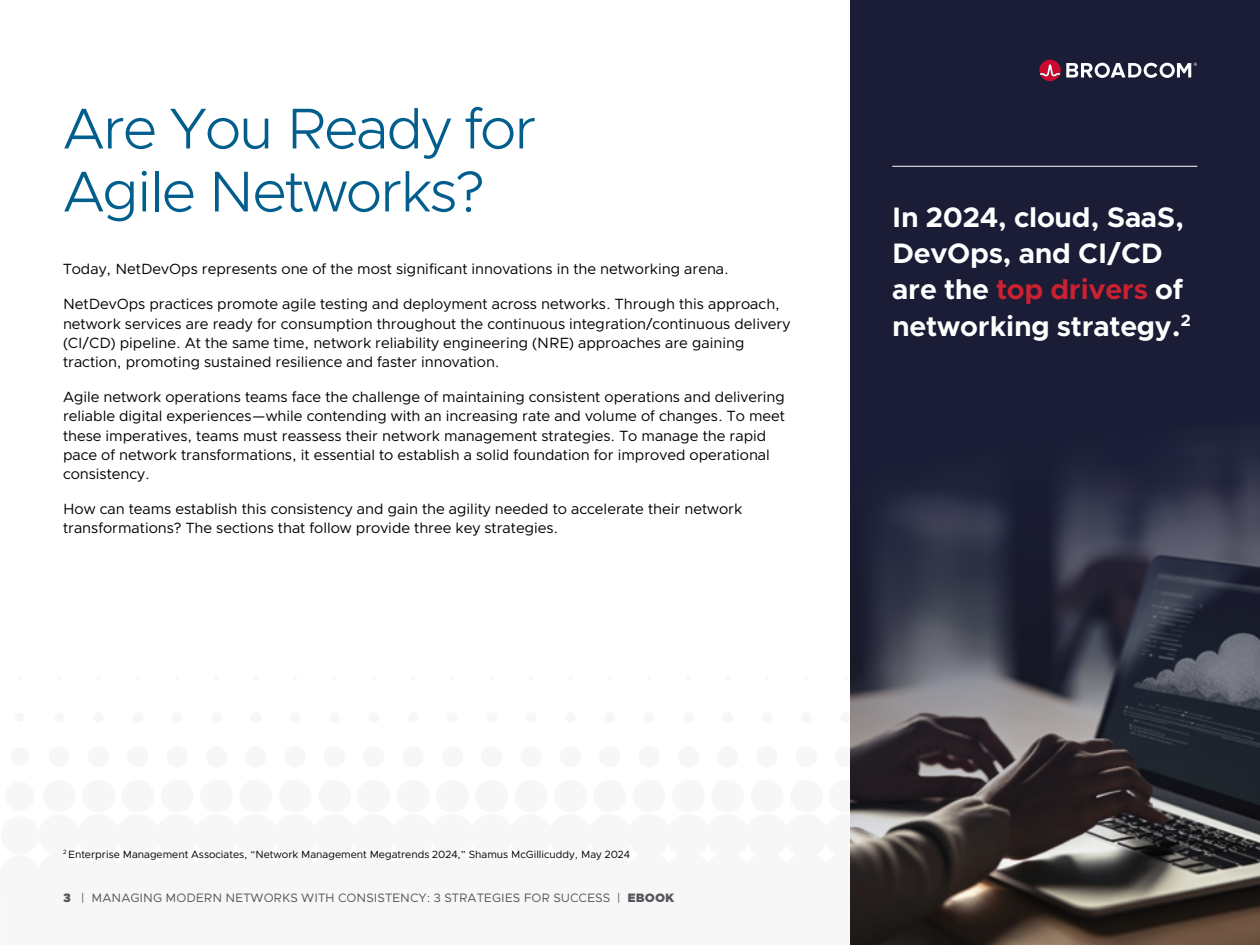
<style>
.page{position:relative;width:1260px;height:945px;background:#fff}
.page>*{position:absolute;margin:0;border:0;box-sizing:border-box;transform-origin:0 0}
.t1{font:300 57.75px/63px "Metropolis";letter-spacing:-.03em;color:#025e8c}
.t2{font:700 28.35px/36.4px "Metropolis";letter-spacing:-.01em;color:#fff}
.t3{font:14.88px/19.2px "Metropolis";color:#000}
.t4{font:12.25px "Metropolis";color:#53565a}
.t5{font:10.5px "Metropolis";color:#000}
.s1{color:#cc2130}
.s2{font-weight:900}
</style>
<div class="page">
<div style="left:840px;top:712px;width:11px;height:11px;background:#f7f7f7;border-radius:50%"></div>
<div style="left:801px;top:712px;width:11px;height:11px;background:#f7f7f7;border-radius:50%"></div>
<div style="left:762px;top:712px;width:10px;height:11px;background:#f7f7f7;border-radius:50%"></div>
<div style="left:722px;top:712px;width:11px;height:11px;background:#f7f7f7;border-radius:50%"></div>
<div style="left:683px;top:712px;width:11px;height:11px;background:#f7f7f7;border-radius:50%"></div>
<div style="left:644px;top:712px;width:10px;height:11px;background:#f7f7f7;border-radius:50%"></div>
<div style="left:604px;top:712px;width:11px;height:11px;background:#f7f7f7;border-radius:50%"></div>
<div style="left:565px;top:712px;width:11px;height:11px;background:#f7f7f7;border-radius:50%"></div>
<div style="left:526px;top:712px;width:10px;height:11px;background:#f7f7f7;border-radius:50%"></div>
<div style="left:486px;top:712px;width:11px;height:11px;background:#f7f7f7;border-radius:50%"></div>
<div style="left:447px;top:712px;width:11px;height:11px;background:#f7f7f7;border-radius:50%"></div>
<div style="left:408px;top:712px;width:10px;height:11px;background:#f7f7f7;border-radius:50%"></div>
<div style="left:368px;top:712px;width:11px;height:11px;background:#f7f7f7;border-radius:50%"></div>
<div style="left:329px;top:712px;width:11px;height:11px;background:#f7f7f7;border-radius:50%"></div>
<div style="left:290px;top:712px;width:10px;height:11px;background:#f7f7f7;border-radius:50%"></div>
<div style="left:250px;top:712px;width:11px;height:11px;background:#f7f7f7;border-radius:50%"></div>
<div style="left:211px;top:712px;width:11px;height:11px;background:#f7f7f7;border-radius:50%"></div>
<div style="left:172px;top:712px;width:11px;height:11px;background:#f7f7f7;border-radius:50%"></div>
<div style="left:132px;top:712px;width:11px;height:11px;background:#f7f7f7;border-radius:50%"></div>
<div style="left:93px;top:712px;width:11px;height:11px;background:#f7f7f7;border-radius:50%"></div>
<div style="left:88px;top:746px;width:21px;height:21px;background:#f7f7f7;border-radius:10px"></div>
<div style="left:829px;top:780px;width:33px;height:33px;background:#f7f7f7;border-radius:50%"></div>
<div style="left:790px;top:780px;width:33px;height:33px;background:#f7f7f7;border-radius:50%"></div>
<div style="left:751px;top:780px;width:32px;height:33px;background:#f7f7f7;border-radius:50%"></div>
<div style="left:711px;top:780px;width:33px;height:33px;background:#f7f7f7;border-radius:50%"></div>
<div style="left:672px;top:780px;width:33px;height:33px;background:#f7f7f7;border-radius:50%"></div>
<div style="left:633px;top:780px;width:32px;height:33px;background:#f7f7f7;border-radius:50%"></div>
<div style="left:593px;top:780px;width:33px;height:33px;background:#f7f7f7;border-radius:50%"></div>
<div style="left:554px;top:780px;width:33px;height:33px;background:#f7f7f7;border-radius:50%"></div>
<div style="left:515px;top:780px;width:32px;height:33px;background:#f7f7f7;border-radius:50%"></div>
<div style="left:475px;top:780px;width:33px;height:33px;background:#f7f7f7;border-radius:50%"></div>
<div style="left:436px;top:780px;width:33px;height:33px;background:#f7f7f7;border-radius:50%"></div>
<div style="left:397px;top:780px;width:33px;height:33px;background:#f7f7f7;border-radius:50%"></div>
<div style="left:357px;top:780px;width:33px;height:33px;background:#f7f7f7;border-radius:50%"></div>
<div style="left:318px;top:780px;width:33px;height:33px;background:#f7f7f7;border-radius:50%"></div>
<div style="left:279px;top:780px;width:33px;height:33px;background:#f7f7f7;border-radius:50%"></div>
<div style="left:239px;top:780px;width:33px;height:33px;background:#f7f7f7;border-radius:50%"></div>
<div style="left:200px;top:780px;width:33px;height:33px;background:#f7f7f7;border-radius:50%"></div>
<div style="left:161px;top:780px;width:33px;height:33px;background:#f7f7f7;border-radius:50%"></div>
<div style="left:121px;top:780px;width:33px;height:33px;background:#f7f7f7;border-radius:50%"></div>
<div style="left:82px;top:780px;width:33px;height:32px;background:#f7f7f7;border-radius:50%"></div>
<div style="left:43px;top:780px;width:32px;height:32px;background:#f7f7f7;border-radius:16px"></div>
<svg style="left:850px;top:0;width:410px;height:945px;background:#2d2d3d"></svg>
<hr style="left:892px;top:166px;width:305px;height:1px;background:#fff">
<svg style="left:1039px;top:60px;width:158px;height:31px;background:#52485d"></svg>
<h1 class="t1" style="left:63px;top:97px;width:475px">Are You Ready for<br>Agile Networks?</h1>
<p class="t3" style="left:63px;top:260px;width:668px">Today, NetDevOps represents one of the most significant innovations in the networking arena.</p>
<p class="t3" style="left:63px;top:295px;width:729px">NetDevOps practices promote agile testing and deployment across networks. Through this approach, network services are ready for consumption throughout the continuous integration/continuous delivery (CI/CD) pipeline. At the same time, network reliability engineering (NRE) approaches are gaining traction, promoting sustained resilience and faster innovation.</p>
<p class="t3" style="left:63px;top:387px;width:723px">Agile network operations teams face the challenge of maintaining consistent operations and delivering reliable digital experiences—while contending with an increasing rate and volume of changes. To meet these imperatives, teams must reassess their network management strategies. To manage the rapid pace of network transformations, it essential to establish a solid foundation for improved operational consistency.</p>
<p class="t3" style="left:63px;top:499px;width:681px">How can teams establish this consistency and gain the agility needed to accelerate their network transformations? The sections that follow provide three key strategies.</p>
<h2 class="t2" style="left:892px;top:199px;width:300px">In 2024, cloud, SaaS,<br>DevOps, and CI/CD are the <span class="s1">top drivers</span> of networking strategy.<sup>2</sup></h2>
<p class="t5" style="left:63px;top:848px;width:569px"><sup>2</sup> Enterprise Management Associates, “Network Management Megatrends 2024,” Shamus McGillicuddy, May 2024</p>
<p class="t4" style="left:63px;top:890px;width:613px"><span class="s2">3</span> | MANAGING MODERN NETWORKS WITH CONSISTENCY: 3 STRATEGIES FOR SUCCESS | <span class="s2">EBOOK</span></p>
</div>
